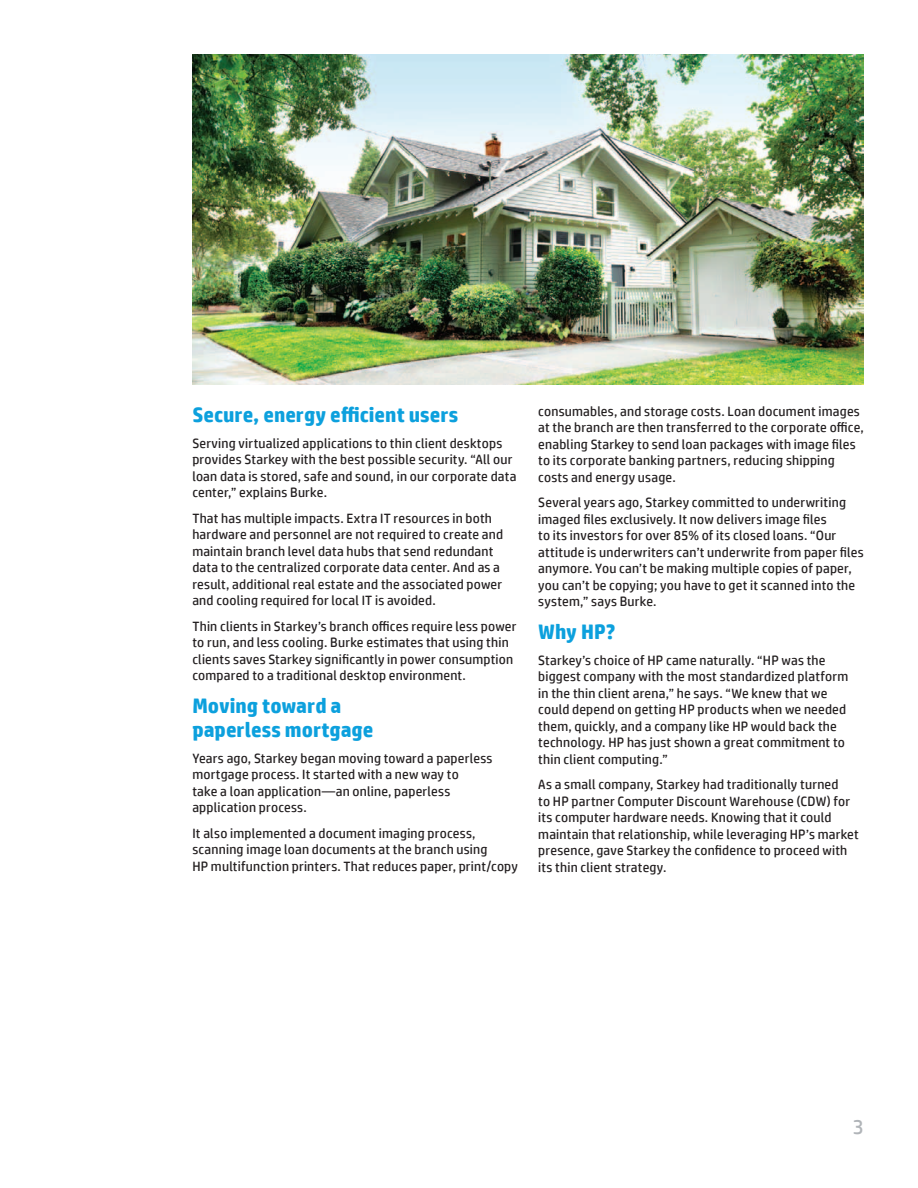
<style>
.page{position:relative;width:918px;height:1188px;background:#fff}
.page>*{position:absolute;margin:0;border:0;box-sizing:border-box;transform-origin:0 0}
.level_1_14_16{font:700 21px/24px "HP Simplified";color:#0ca0dd}
.Right_page{font:21px "HP Simplified";color:#b0b4b8}
.text{font:13.5px/16.5px "HP Simplified";letter-spacing:.015em;color:#231f20}
</style>
<div class="page">
<img style="left:192px;top:54px;width:672px;height:331px">
<p class="level_1_14_16" style="left:192px;top:403px;width:267px">Secure, energy efficient users</p>
<p class="text" style="left:192px;top:434px;width:326px">Serving virtualized applications to thin client desktops provides Starkey with the best possible security. “All our loan data is stored, safe and sound, in our corporate data center,” explains Burke.</p>
<p class="text" style="left:192px;top:509px;width:312px">That has multiple impacts. Extra IT resources in both hardware and personnel are not required to create and maintain branch level data hubs that send redundant data to the centralized corporate data center. And as a result, additional real estate and the associated power and cooling required for local IT is avoided.</p>
<p class="text" style="left:192px;top:617px;width:326px">Thin clients in Starkey’s branch offices require less power to run, and less cooling. Burke estimates that using thin clients saves Starkey significantly in power consumption compared to a traditional desktop environment.</p>
<p class="level_1_14_16" style="left:192px;top:694px;width:183px">Moving toward a paperless mortgage</p>
<p class="text" style="left:192px;top:749px;width:302px">Years ago, Starkey began moving toward a paperless mortgage process. It started with a new way to<br>take a loan application—an online, paperless application process.</p>
<p class="text" style="left:192px;top:824px;width:327px">It also implemented a document imaging process, scanning image loan documents at the branch using<br>HP multifunction printers. That reduces paper, print/copy</p>
<p class="text" style="left:538px;top:403px;width:327px">consumables, and storage costs. Loan document images at the branch are then transferred to the corporate office, enabling Starkey to send loan packages with image files to its corporate banking partners, reducing shipping costs and energy usage.</p>
<p class="text" style="left:538px;top:494px;width:327px">Several years ago, Starkey committed to underwriting imaged files exclusively. It now delivers image files<br>to its investors for over 85% of its closed loans. “Our attitude is underwriters can’t underwrite from paper files anymore. You can’t be making multiple copies of paper, you can’t be copying; you have to get it scanned into the system,” says Burke.</p>
<p class="level_1_14_16" style="left:538px;top:620px;width:78px">Why HP?</p>
<p class="text" style="left:538px;top:652px;width:312px">Starkey’s choice of HP came naturally. “HP was the biggest company with the most standardized platform in the thin client arena,” he says. “We knew that we could depend on getting HP products when we needed them, quickly, and a company like HP would back the technology. HP has just shown a great commitment to thin client computing.”</p>
<p class="text" style="left:538px;top:776px;width:322px">As a small company, Starkey had traditionally turned<br>to HP partner Computer Discount Warehouse (CDW) for its computer hardware needs. Knowing that it could maintain that relationship, while leveraging HP’s market presence, gave Starkey the confidence to proceed with its thin client strategy.</p>
<p class="Right_page" style="left:853px;top:1115px;width:13px">3</p>
</div>
